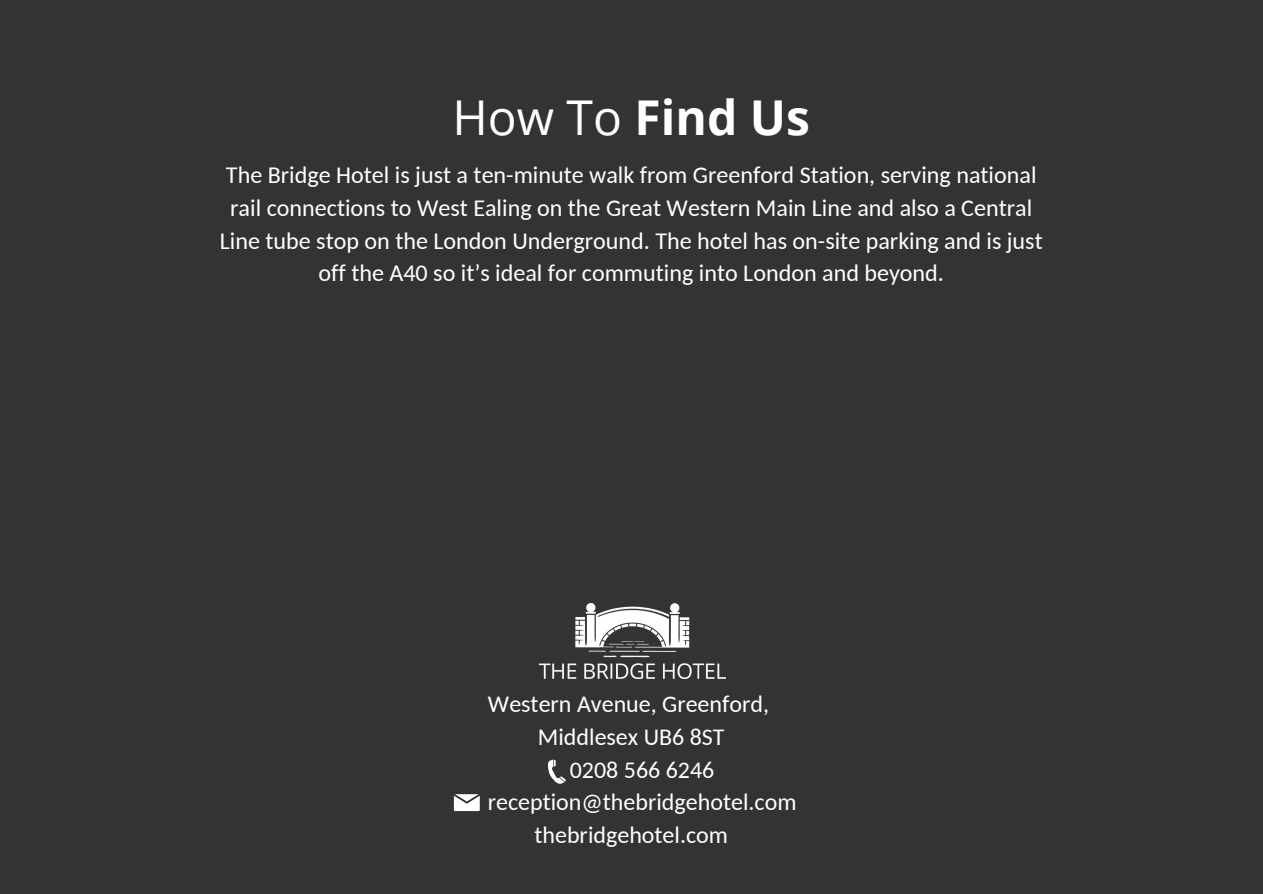
<style>
.page{position:relative;width:1263px;height:894px;background:#fff}
.page>*{position:absolute;margin:0;border:0;box-sizing:border-box;transform-origin:0 0}
.t1{font:700 48px "Open Sans";color:#fff}
.t2{font:24.15px/32.5px "Carlito";color:#fff;text-align:center}
.t3{font:24px "Carlito";color:#fff}
.s1{font-weight:400}
</style>
<div class="page">
<div style="left:0;top:0;width:1263px;height:893px;background:#333"></div>
<img style="left:540px;top:603px;width:185px;height:75px">
<svg style="left:548px;top:759px;width:18px;height:25px"></svg>
<svg style="left:454px;top:794px;width:26px;height:16px"></svg>
<p class="t1" style="left:452px;top:84px;width:359px"><span class="s1">How To</span> Find Us</p>
<p class="t2" style="left:220px;top:161px;width:824px">The Bridge Hotel is just a ten-minute walk from Greenford Station, serving national rail connections to West Ealing on the Great Western Main Line and also a Central Line tube stop on the London Underground. The hotel has on-site parking and is just off the A40 so it’s ideal for commuting into London and beyond.</p>
<p class="t3" style="left:488px;top:694px;width:283px">Western Avenue, Greenford,</p>
<p class="t3" style="left:538px;top:726px;width:188px">Middlesex UB6 8ST</p>
<p class="t3" style="left:570px;top:759px;width:146px">0208 566 6246</p>
<p class="t3" style="left:488px;top:792px;width:310px">reception@thebridgehotel.com</p>
<p class="t3" style="left:534px;top:824px;width:195px">thebridgehotel.com</p>
</div>
